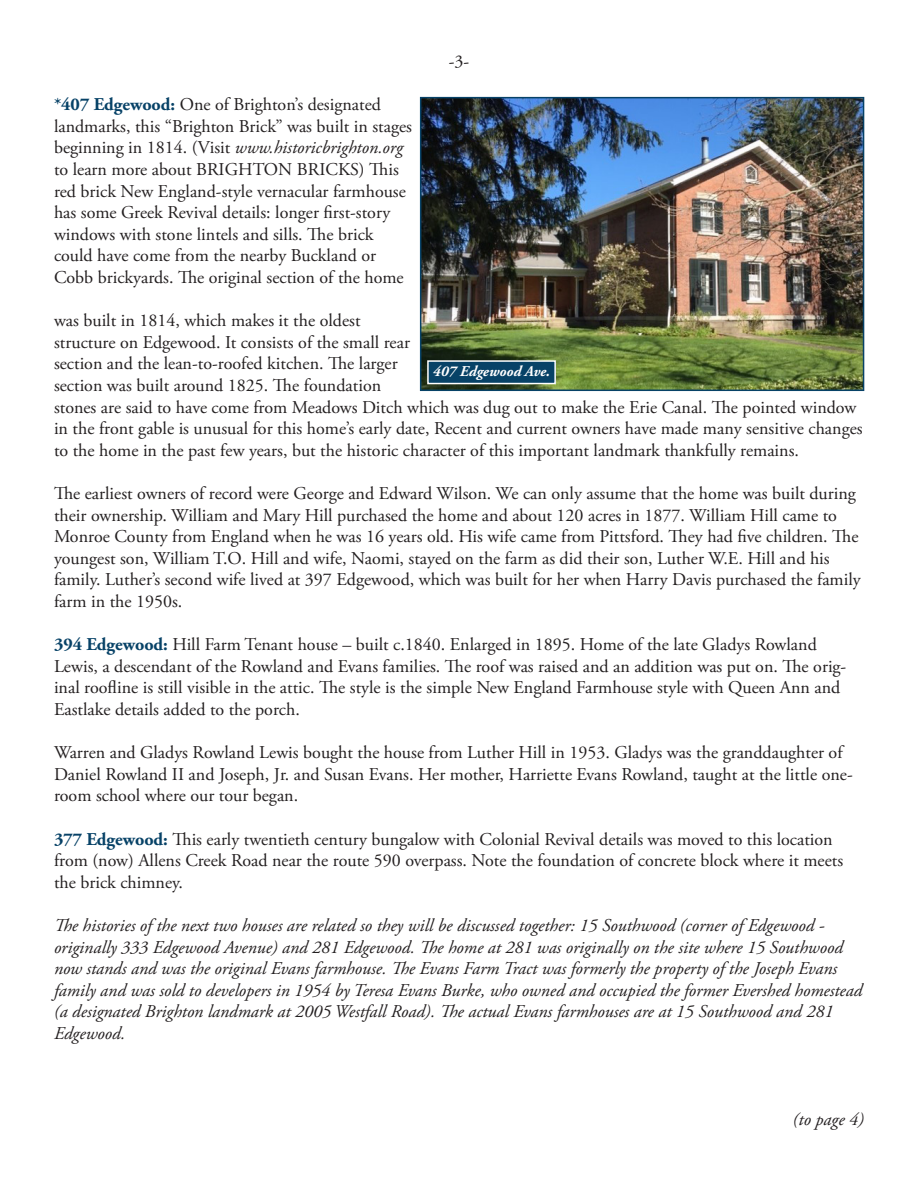
<style>
.page{position:relative;width:918px;height:1188px;background:#fff}
.page>*{position:absolute;margin:0;border:0;box-sizing:border-box;transform-origin:0 0}
.t1{font:18px/21.6px "Adobe Garamond Pro";color:#231f20}
.t2{font:italic 18px/21.6px "Adobe Garamond Pro";color:#231f20}
.t3{font:italic 700 15px "Adobe Garamond Pro";color:#fff}
.s1{font-weight:700;color:#074267}
.s2{font-style:italic}
</style>
<div class="page">
<img style="left:423px;top:100px;width:438px;height:288px">
<div style="left:420px;top:97px;width:444px;height:294px;border:2px solid #074267"></div>
<div style="left:428px;top:361px;width:127px;height:23px;background:#074267"></div>
<div style="left:427px;top:360px;width:129px;height:24px;border:2px solid #fff"></div>
<p class="t1" style="left:449px;top:51px;width:22px">-3-</p>
<p class="t1" style="left:54px;top:94px;width:360px"><span class="s1">*407 Edgewood:</span> One of Brighton’s designated landmarks, this “Brighton Brick” was built in stages beginning in 1814. (Visit <span class="s2">www.historicbrighton.org </span>to learn more about BRIGHTON BRICKS) This red brick New England-style vernacular farmhouse has some Greek Revival details: longer first-story windows with stone lintels and sills. The brick could have come from the nearby Buckland or Cobb brickyards. The original section of the home</p>
<p class="t1" style="left:54px;top:310px;width:810px">was built in 1814, which makes it the oldest<br>structure on Edgewood. It consists of the small rear<br>section and the lean-to-roofed kitchen. The larger<br>section was built around 1825. The foundation<br>stones are said to have come from Meadows Ditch which was dug out to make the Erie Canal. The pointed window in the front gable is unusual for this home’s early date, Recent and current owners have made many sensitive changes to the home in the past few years, but the historic character of this important landmark thankfully remains.</p>
<p class="t1" style="left:54px;top:483px;width:808px">The earliest owners of record were George and Edward Wilson. We can only assume that the home was built during their ownership. William and Mary Hill purchased the home and about 120 acres in 1877. William Hill came to Monroe County from England when he was 16 years old. His wife came from Pittsford. They had five children. The youngest son, William T.O. Hill and wife, Naomi, stayed on the farm as did their son, Luther W.E. Hill and his family. Luther’s second wife lived at 397 Edgewood, which was built for her when Harry Davis purchased the family farm in the 1950s.</p>
<p class="t1" style="left:54px;top:634px;width:794px"><span class="s1">394 Edgewood:</span> Hill Farm Tenant house – built c.1840. Enlarged in 1895. Home of the late Gladys Rowland Lewis, a descendant of the Rowland and Evans families. The roof was raised and an addition was put on. The orig&shy;inal roofline is still visible in the attic. The style is the simple New England Farmhouse style with Queen Ann and Eastlake details added to the porch.</p>
<p class="t1" style="left:54px;top:742px;width:800px">Warren and Gladys Rowland Lewis bought the house from Luther Hill in 1953. Gladys was the granddaughter of<br>Daniel Rowland II and Joseph, Jr. and Susan Evans. Her mother, Harriette Evans Rowland, taught at the little one&shy;room school where our tour began.</p>
<p class="t1" style="left:54px;top:829px;width:791px"><span class="s1">377 Edgewood:</span> This early twentieth century bungalow with Colonial Revival details was moved to this location from (now) Allens Creek Road near the route 590 overpass. Note the foundation of concrete block where it meets the brick chimney.</p>
<p class="t2" style="left:54px;top:915px;width:810px">The histories of the next two houses are related so they will be discussed together: 15 Southwood (corner of Edgewood - originally 333 Edgewood Avenue) and 281 Edgewood. The home at 281 was originally on the site where 15 Southwood now stands and was the original Evans farmhouse. The Evans Farm Tract was formerly the property of the Joseph Evans family and was sold to developers in 1954 by Teresa Evans Burke, who owned and occupied the former Evershed homestead (a designated Brighton landmark at 2005 Westfall Road). The actual Evans farmhouses are at 15 Southwood and 281<br>Edgewood.</p>
<p class="t3" style="left:433px;top:363px;width:119px">407 Edgewood Ave.</p>
<p class="t2" style="left:793px;top:1109px;width:73px">(to page 4)</p>
</div>
